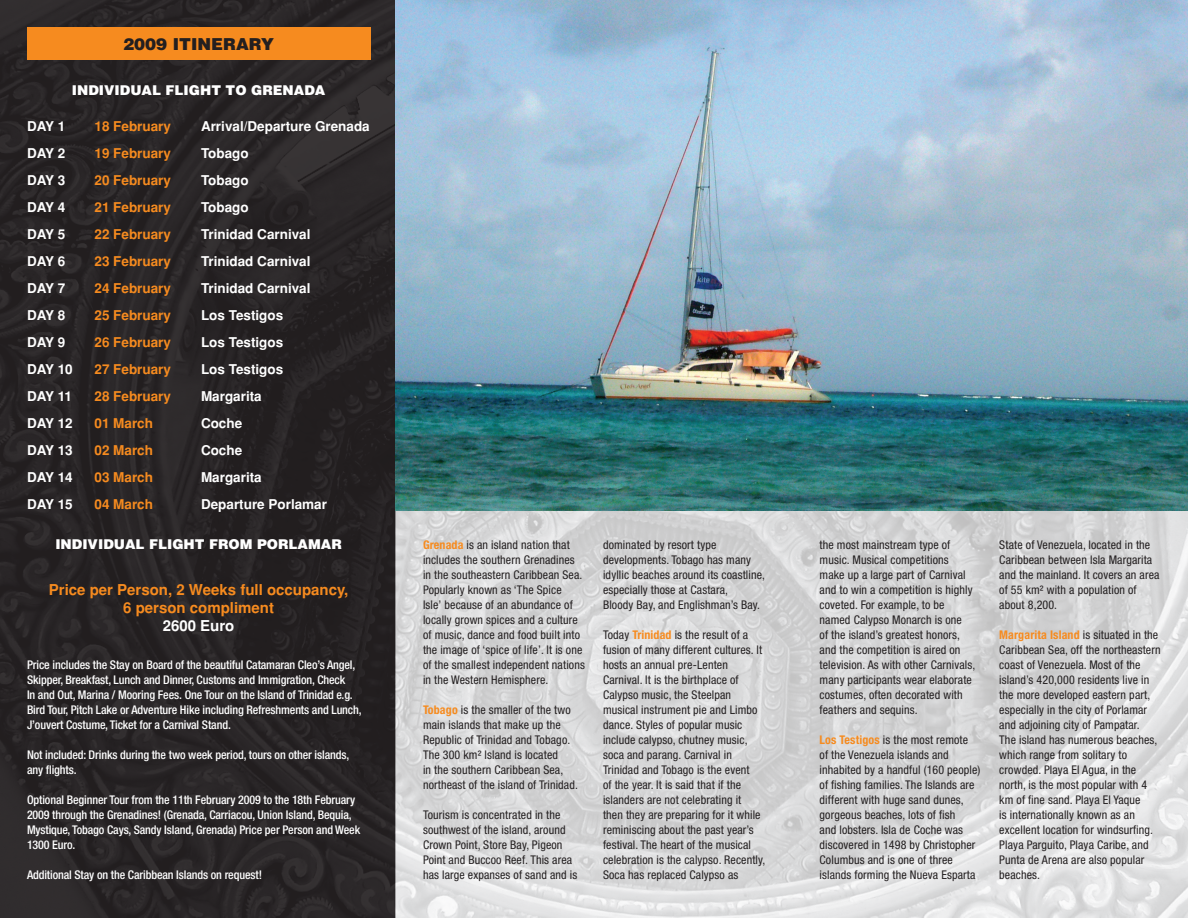
<style>
.page{position:relative;width:1188px;height:918px;background:#fff}
.page>*{position:absolute;margin:0;border:0;box-sizing:border-box;transform-origin:0 0}
.t1{font:900 16.5px "Helvetica";color:#231f20}
.t2{font:700 15px "Helvetica";color:#f68b1f}
.t3{font:700 15px "Helvetica";color:#fff}
.t4{font:700 13.5px "Helvetica";color:#fff}
.t5{font:700 13.5px "Helvetica";color:#f68b1f}
.t6{font:900 13.5px "Helvetica";color:#fff}
.t7{font:condensed 12px/15px "Helvetica Neue";letter-spacing:.01em;color:#231f20}
.t8{font:500 condensed 12px/15px "Helvetica Neue";letter-spacing:-.01em;color:#fff}
.s1{font-weight:700;color:#f68b1f}
</style>
<div class="page">
<img style="left:395px;top:511px;width:793px;height:407px">
<div style="left:1px;top:1px;width:394px;height:916px;background:#231f20"></div>
<div style="left:0;top:0;width:395px;height:918px;border:2px solid #231f20"></div>
<div style="left:27px;top:27px;width:343px;height:32px;background:#f68b1f"></div>
<img style="left:395px;top:0;width:793px;height:511px">
<p class="t1" style="left:123px;top:33px;width:152px">2009 ITINERARY</p>
<p class="t6" style="left:72px;top:81px;width:255px">INDIVIDUAL FLIGHT TO GRENADA</p>
<p class="t4" style="left:27px;top:118px;width:40px">DAY 1</p>
<p class="t5" style="left:94px;top:118px;width:78px">18 February</p>
<p class="t4" style="left:201px;top:118px;width:170px">Arrival/Departure Grenada</p>
<p class="t4" style="left:27px;top:145px;width:40px">DAY 2</p>
<p class="t5" style="left:94px;top:145px;width:78px">19 February</p>
<p class="t4" style="left:201px;top:145px;width:49px">Tobago</p>
<p class="t4" style="left:27px;top:172px;width:40px">DAY 3</p>
<p class="t5" style="left:94px;top:172px;width:78px">20 February</p>
<p class="t4" style="left:201px;top:172px;width:49px">Tobago</p>
<p class="t4" style="left:27px;top:199px;width:40px">DAY 4</p>
<p class="t5" style="left:94px;top:199px;width:78px">21 February</p>
<p class="t4" style="left:201px;top:199px;width:49px">Tobago</p>
<p class="t4" style="left:27px;top:226px;width:40px">DAY 5</p>
<p class="t5" style="left:94px;top:226px;width:78px">22 February</p>
<p class="t4" style="left:201px;top:226px;width:111px">Trinidad Carnival</p>
<p class="t4" style="left:27px;top:253px;width:40px">DAY 6</p>
<p class="t5" style="left:94px;top:253px;width:78px">23 February</p>
<p class="t4" style="left:201px;top:253px;width:111px">Trinidad Carnival</p>
<p class="t4" style="left:27px;top:280px;width:40px">DAY 7</p>
<p class="t5" style="left:94px;top:280px;width:78px">24 February</p>
<p class="t4" style="left:201px;top:280px;width:111px">Trinidad Carnival</p>
<p class="t4" style="left:27px;top:307px;width:40px">DAY 8</p>
<p class="t5" style="left:94px;top:307px;width:78px">25 February</p>
<p class="t4" style="left:201px;top:307px;width:84px">Los Testigos</p>
<p class="t4" style="left:27px;top:334px;width:40px">DAY 9</p>
<p class="t5" style="left:94px;top:334px;width:78px">26 February</p>
<p class="t4" style="left:201px;top:334px;width:84px">Los Testigos</p>
<p class="t4" style="left:27px;top:361px;width:47px">DAY 10</p>
<p class="t5" style="left:94px;top:361px;width:78px">27 February</p>
<p class="t4" style="left:201px;top:361px;width:84px">Los Testigos</p>
<p class="t4" style="left:27px;top:388px;width:47px">DAY 11</p>
<p class="t5" style="left:94px;top:388px;width:78px">28 February</p>
<p class="t4" style="left:201px;top:388px;width:62px">Margarita</p>
<p class="t4" style="left:27px;top:415px;width:47px">DAY 12</p>
<p class="t5" style="left:94px;top:415px;width:60px">01 March</p>
<p class="t4" style="left:201px;top:415px;width:43px">Coche</p>
<p class="t4" style="left:27px;top:442px;width:47px">DAY 13</p>
<p class="t5" style="left:94px;top:442px;width:60px">02 March</p>
<p class="t4" style="left:201px;top:442px;width:43px">Coche</p>
<p class="t4" style="left:27px;top:469px;width:47px">DAY 14</p>
<p class="t5" style="left:94px;top:469px;width:60px">03 March</p>
<p class="t4" style="left:201px;top:469px;width:62px">Margarita</p>
<p class="t4" style="left:27px;top:496px;width:47px">DAY 15</p>
<p class="t5" style="left:94px;top:496px;width:60px">04 March</p>
<p class="t4" style="left:201px;top:496px;width:128px">Departure Porlamar</p>
<p class="t6" style="left:55px;top:535px;width:288px">INDIVIDUAL FLIGHT FROM PORLAMAR</p>
<p class="t2" style="left:49px;top:581px;width:301px">Price per Person, 2 Weeks full occupancy,</p>
<p class="t2" style="left:123px;top:599px;width:152px">6 person compliment</p>
<p class="t3" style="left:163px;top:617px;width:73px">2600 Euro</p>
<p class="t8" style="left:27px;top:657px;width:336px">Price includes the Stay on Board of the beautiful Catamaran Cleo’s Angel, Skipper, Breakfast, Lunch and Dinner, Customs and Immigration, Check<br>In and Out, Marina / Mooring Fees. One Tour on the Island of Trinidad e.g.<br>Bird Tour, Pitch Lake or Adventure Hike including Refreshments and Lunch, J’ouvert Costume, Ticket for a Carnival Stand.</p>
<p class="t8" style="left:27px;top:747px;width:324px">Not included: Drinks during the two week period, tours on other islands,</p>
<p class="t8" style="left:27px;top:762px;width:51px">any flights.</p>
<p class="t8" style="left:27px;top:792px;width:335px">Optional Beginner Tour from the 11th February 2009 to the 18th February 2009 through the Grenadines! (Grenada, Carriacou, Union Island, Bequia, Mystique, Tobago Cays, Sandy Island, Grenada) Price per Person and Week 1300 Euro.</p>
<p class="t8" style="left:27px;top:867px;width:237px">Additional Stay on the Caribbean Islands on request!</p>
<p class="t7" style="left:423px;top:537px;width:163px"><span class="s1">Grenada</span> is an island nation that includes the southern Grenadines in the southeastern Caribbean Sea.<br>Popularly known as ‘The Spice<br>Isle’ because of an abundance of locally grown spices and a culture of music, dance and food built into the image of ‘spice of life’. It is one of the smallest independent nations in the Western Hemisphere.</p>
<p class="t7" style="left:423px;top:702px;width:156px"><span class="s1">Tobago</span> is the smaller of the two main islands that make up the<br>Republic of Trinidad and Tobago.<br>The 300 km² Island is located<br>in the southern Caribbean Sea, northeast of the island of Trinidad.</p>
<p class="t7" style="left:423px;top:807px;width:144px">Tourism is concentrated in the southwest of the island, around<br>Crown Point, Store Bay, Pigeon</p>
<p class="t7" style="left:423px;top:852px;width:156px">Point and Buccoo Reef. This area has large expanses of sand and is</p>
<p class="t7" style="left:603px;top:537px;width:115px">dominated by resort type</p>
<p class="t7" style="left:603px;top:552px;width:164px">developments. Tobago has many idyllic beaches around its coastline, especially those at Castara,</p>
<p class="t7" style="left:603px;top:597px;width:159px">Bloody Bay, and Englishman’s Bay.</p>
<p class="t7" style="left:603px;top:627px;width:161px">Today <span class="s1">Trinidad</span> is the result of a fusion of many different cultures. It hosts an annual pre-Lenten</p>
<p class="t7" style="left:603px;top:672px;width:164px">Carnival. It is the birthplace of<br>Calypso music, the Steelpan musical instrument pie and Limbo dance. Styles of popular music include calypso, chutney music, soca and parang. Carnival in<br>Trinidad and Tobago is the event<br>of the year. It is said that if the islanders are not celebrating it<br>then they are preparing for it while reminiscing about the past year’s festival. The heart of the musical celebration is the calypso. Recently,<br>Soca has replaced Calypso as</p>
<p class="t7" style="left:820px;top:537px;width:157px">the most mainstream type of music. Musical competitions make up a large part of Carnival and to win a competition is highly coveted. For example, to be named Calypso Monarch is one<br>of the island’s greatest honors, and the competition is aired on television. As with other Carnivals, many participants wear elaborate costumes, often decorated with feathers and sequins.</p>
<p class="t7" style="left:820px;top:732px;width:162px"><span class="s1">Los Testigos</span> is the most remote<br>of the Venezuela islands and inhabited by a handful (160 people) of fishing families. The Islands are different with huge sand dunes, gorgeous beaches, lots of fish<br>and lobsters. Isla de Coche was discovered in 1498 by Christopher<br>Columbus and is one of three islands forming the Nueva Esparta</p>
<p class="t7" style="left:999px;top:537px;width:162px">State of Venezuela, located in the<br>Caribbean between Isla Margarita and the mainland. It covers an area of 55 km² with a population of about 8,200.</p>
<p class="t7" style="left:999px;top:627px;width:163px"><span class="s1">Margarita Island</span> is situated in the<br>Caribbean Sea, off the northeastern coast of Venezuela. Most of the island’s 420,000 residents live in the more developed eastern part, especially in the city of Porlamar and adjoining city of Pampatar.<br>The island has numerous beaches, which range from solitary to crowded. Playa El Agua, in the north, is the most popular with 4 km of fine sand. Playa El Yaque<br>is internationally known as an excellent location for windsurfing.<br>Playa Parguito, Playa Caribe, and<br>Punta de Arena are also popular beaches.</p>
</div>
